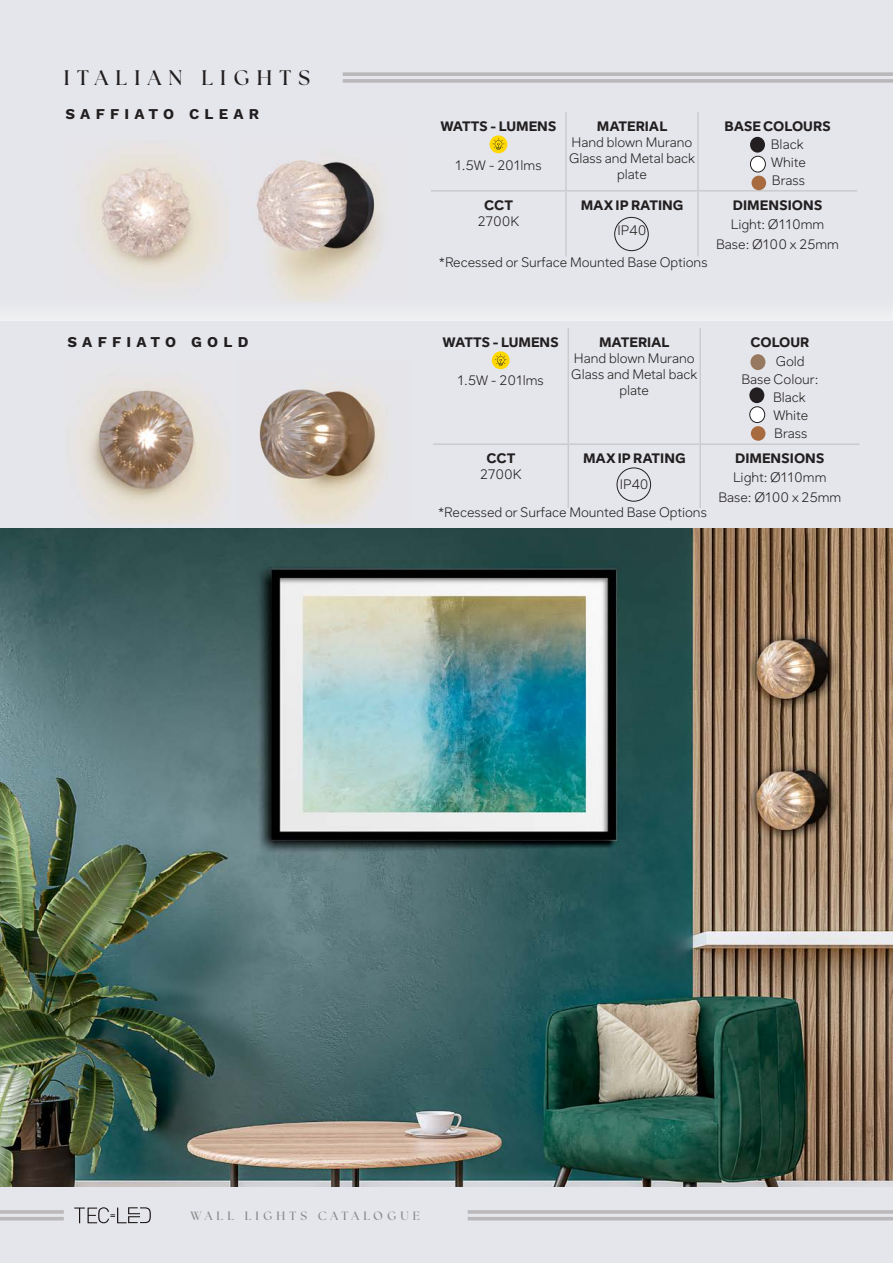
<style>
.page{position:relative;width:893px;height:1263px;background:#e4e6eb}
.page>*{position:absolute;margin:0;border:0;box-sizing:border-box;transform-origin:0 0}
.t1{font:700 21px "The Seasons";letter-spacing:.35em;color:#231f20}
.t2{font:700 15px "Work Sans";letter-spacing:.35em;color:#231f20}
.t3{font:100 13.5px/16.2px "Sarvatrik Latin VF";color:#231f20;text-align:center}
.t4{font:700 12px "The Seasons";letter-spacing:.35em;color:#8b8b8c}
</style>
<div class="page">
<hr style="left:0;top:1210px;width:64px;height:4px;background:#c0bfc2">
<hr style="left:0;top:1217px;width:64px;height:3px;background:#bab8bb">
<svg style="left:74px;top:1207px;width:77px;height:16px"></svg>
<hr style="left:468px;top:1210px;width:425px;height:4px;background:#bab8bb">
<hr style="left:468px;top:1217px;width:425px;height:3px;background:#bab8bb">
<img style="left:85px;top:153px;width:135px;height:131px">
<img style="left:256px;top:160px;width:128px;height:131px">
<hr style="left:565px;top:112px;width:2px;height:78px;background:#cacbcd">
<hr style="left:697px;top:112px;width:2px;height:78px;background:#cacbcd">
<hr style="left:431px;top:190px;width:135px;height:2px;background:#cacbcd">
<hr style="left:566px;top:190px;width:132px;height:2px;background:#cacbcd">
<hr style="left:565px;top:192px;width:2px;height:64px;background:#cacbcd">
<hr style="left:698px;top:190px;width:159px;height:2px;background:#cacbcd">
<hr style="left:697px;top:192px;width:2px;height:64px;background:#cacbcd">
<svg style="left:489px;top:135px;width:18px;height:18px"></svg>
<svg style="left:492px;top:138px;width:12px;height:12px"></svg>
<div style="left:614px;top:217px;width:34px;height:34px;border:1px solid #231f20;border-radius:50%"></div>
<div style="left:750px;top:156px;width:15px;height:16px;background:#fff;border-radius:50%"></div>
<div style="left:750px;top:156px;width:16px;height:16px;border:1px solid #231f20;border-radius:50%"></div>
<div style="left:751px;top:176px;width:15px;height:14px;background:#a86b3f;border-radius:50%"></div>
<div style="left:750px;top:137px;width:15px;height:16px;background:#231f20;border-radius:50%"></div>
<img style="left:78px;top:382px;width:144px;height:142px">
<img style="left:259px;top:382px;width:128px;height:142px">
<hr style="left:567px;top:328px;width:2px;height:115px;background:#cacbcd">
<hr style="left:699px;top:328px;width:2px;height:115px;background:#cacbcd">
<hr style="left:433px;top:443px;width:135px;height:2px;background:#cacbcd">
<hr style="left:568px;top:443px;width:132px;height:2px;background:#cacbcd">
<hr style="left:567px;top:445px;width:2px;height:63px;background:#cacbcd">
<hr style="left:700px;top:443px;width:159px;height:2px;background:#cacbcd">
<hr style="left:699px;top:445px;width:2px;height:63px;background:#cacbcd">
<svg style="left:492px;top:351px;width:18px;height:18px"></svg>
<svg style="left:495px;top:354px;width:12px;height:12px"></svg>
<div style="left:617px;top:468px;width:34px;height:33px;border:1px solid #231f20;border-radius:50%"></div>
<div style="left:750px;top:354px;width:15px;height:16px;background:#96795e;border-radius:50%"></div>
<div style="left:750px;top:407px;width:15px;height:16px;background:#fff;border-radius:50%"></div>
<div style="left:749px;top:406px;width:16px;height:17px;border:1px solid #231f20;border-radius:50%"></div>
<div style="left:751px;top:426px;width:14px;height:15px;background:#a86b3f;border-radius:50%"></div>
<div style="left:749px;top:387px;width:15px;height:16px;background:#231f20;border-radius:50%"></div>
<svg style="left:343px;top:72px;width:550px;height:4px;fill:#bab8bb"></svg>
<hr style="left:343px;top:79px;width:550px;height:4px;background:#bab8bb">
<hr style="left:891px;top:291px;width:2px;height:29px;background:#f2f3f4">
<img style="left:0;top:528px;width:893px;height:659px">
<p class="t1" style="left:64px;top:63px;width:248px">ITALIAN LIGHTS</p>
<p class="t2" style="left:65px;top:106px;width:195px">SAFFIATO CLEAR</p>
<p class="t2" style="left:67px;top:333px;width:183px">SAFFIATO GOLD</p>
<p class="t3" style="left:440px;top:118px;width:118px">WATTS - LUMENS</p>
<p class="t3" style="left:455px;top:156px;width:88px">1.5W - 201lms</p>
<p class="t3" style="left:484px;top:196px;width:31px">CCT</p>
<p class="t3" style="left:478px;top:212px;width:43px">2700K</p>
<p class="t3" style="left:597px;top:118px;width:72px">MATERIAL</p>
<p class="t3" style="left:569px;top:134px;width:127px">Hand blown Murano<br>Glass and Metal back plate</p>
<p class="t3" style="left:581px;top:196px;width:104px">MAX IP RATING</p>
<p class="t3" style="left:618px;top:222px;width:30px">IP40</p>
<p class="t3" style="left:439px;top:254px;width:270px">*Recessed or Surface Mounted Base Options</p>
<p class="t3" style="left:724px;top:118px;width:108px">BASE COLOURS</p>
<p class="t3" style="left:771px;top:136px;width:34px">Black</p>
<p class="t3" style="left:771px;top:154px;width:36px">White</p>
<p class="t3" style="left:772px;top:172px;width:35px">Brass</p>
<p class="t3" style="left:733px;top:196px;width:91px">DIMENSIONS</p>
<p class="t3" style="left:731px;top:216px;width:95px">Light: Ø110mm</p>
<p class="t3" style="left:716px;top:235px;width:125px">Base: Ø100 x 25mm</p>
<p class="t3" style="left:443px;top:333px;width:118px">WATTS - LUMENS</p>
<p class="t3" style="left:457px;top:372px;width:88px">1.5W - 201lms</p>
<p class="t3" style="left:599px;top:333px;width:72px">MATERIAL</p>
<p class="t3" style="left:571px;top:350px;width:127px">Hand blown Murano<br>Glass and Metal back plate</p>
<p class="t3" style="left:750px;top:333px;width:60px">COLOUR</p>
<p class="t3" style="left:776px;top:353px;width:31px">Gold</p>
<p class="t3" style="left:741px;top:371px;width:79px">Base Colour:</p>
<p class="t3" style="left:773px;top:389px;width:34px">Black</p>
<p class="t3" style="left:773px;top:407px;width:36px">White</p>
<p class="t3" style="left:774px;top:425px;width:35px">Brass</p>
<p class="t3" style="left:486px;top:450px;width:31px">CCT</p>
<p class="t3" style="left:480px;top:466px;width:43px">2700K</p>
<p class="t3" style="left:583px;top:450px;width:104px">MAX IP RATING</p>
<p class="t3" style="left:620px;top:475px;width:30px">IP40</p>
<p class="t3" style="left:735px;top:450px;width:91px">DIMENSIONS</p>
<p class="t3" style="left:733px;top:469px;width:95px">Light: Ø110mm</p>
<p class="t3" style="left:718px;top:489px;width:125px">Base: Ø100 x 25mm</p>
<p class="t3" style="left:438px;top:504px;width:270px">*Recessed or Surface Mounted Base Options</p>
<p class="t4" style="left:191px;top:1207px;width:231px">WALL LIGHTS CATALOGUE</p>
</div>
